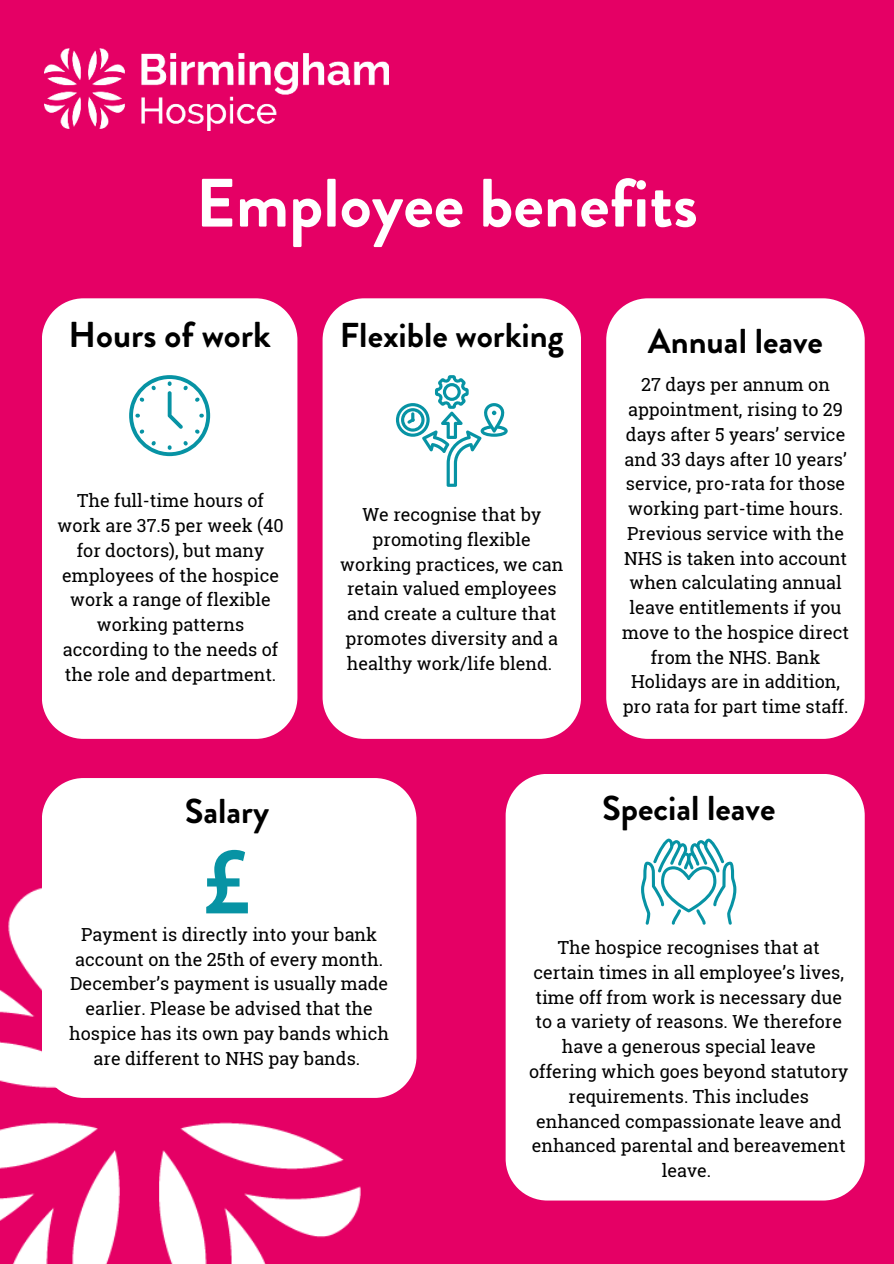
<style>
.page{position:relative;width:894px;height:1264px;background:#fff}
.page>*{position:absolute;margin:0;border:0;box-sizing:border-box;transform-origin:0 0}
.t1{font:700 68.25px "Brandon Grotesque";color:#fff}
.t2{font:700 36px "Brandon Grotesque";color:#000}
.t3{font:700 34.5px "Brandon Grotesque";color:#000}
.t4{font:18px/24.8px "Roboto Slab";color:#000;text-align:center}
</style>
<div class="page">
<div style="left:0;top:0;width:893px;height:1263px;background:#e50065"></div>
<img style="left:45px;top:48px;width:343px;height:83px">
<div style="left:42px;top:298px;width:255px;height:440px;background:#fff"></div>
<div style="left:322px;top:298px;width:259px;height:440px;background:#fff"></div>
<div style="left:606px;top:298px;width:258px;height:440px;background:#fff"></div>
<svg style="left:129px;top:375px;width:81px;height:81px;background:#ceeaed"></svg>
<svg style="left:396px;top:375px;width:111px;height:111px;background:#cfeaed"></svg>
<div style="left:505px;top:774px;width:359px;height:426px;background:#fff"></div>
<svg style="left:641px;top:838px;width:95px;height:86px;background:#bfe3e7"></svg>
<img style="left:0;top:887px;width:360px;height:376px">
<div style="left:42px;top:778px;width:374px;height:319px;background:#fff"></div>
<svg style="left:206px;top:849px;width:42px;height:64px;background:#88cbd3"></svg>
<h1 class="t1" style="left:196px;top:155px;width:503px">Employee benefits</h1>
<h2 class="t2" style="left:68px;top:309px;width:204px">Hours of work</h2>
<h3 class="t3" style="left:340px;top:311px;width:225px">Flexible working</h3>
<p class="t4" style="left:57px;top:488px;width:228px">The full-time hours of work are 37.5 per week (40 for doctors), but many employees of the hospice work a range of flexible working patterns according to the needs of the role and department.</p>
<h3 class="t3" style="left:185px;top:786px;width:86px">Salary</h3>
<p class="t4" style="left:340px;top:502px;width:224px">We recognise that by promoting flexible working practices, we can retain valued employees and create a culture that promotes diversity and a healthy work/life blend.</p>
<h3 class="t3" style="left:647px;top:317px;width:176px">Annual leave</h3>
<p class="t4" style="left:622px;top:372px;width:228px">27 days per annum on appointment, rising to 29 days after 5 years’ service and 33 days after 10 years’ service, pro-rata for those working part-time hours.<br>Previous service with the<br>NHS is taken into account when calculating annual leave entitlements if you move to the hospice direct from the NHS. Bank<br>Holidays are in addition, pro rata for part time staff.</p>
<h3 class="t3" style="left:602px;top:784px;width:175px">Special leave</h3>
<p class="t4" style="left:69px;top:921px;width:321px">Payment is directly into your bank account on the 25th of every month.<br>December’s payment is usually made earlier. Please be advised that the hospice has its own pay bands which are different to NHS pay bands.</p>
<p class="t4" style="left:529px;top:935px;width:320px">The hospice recognises that at certain times in all employee’s lives, time off from work is necessary due to a variety of reasons. We therefore have a generous special leave offering which goes beyond statutory requirements. This includes enhanced compassionate leave and enhanced parental and bereavement leave.</p>
</div>
